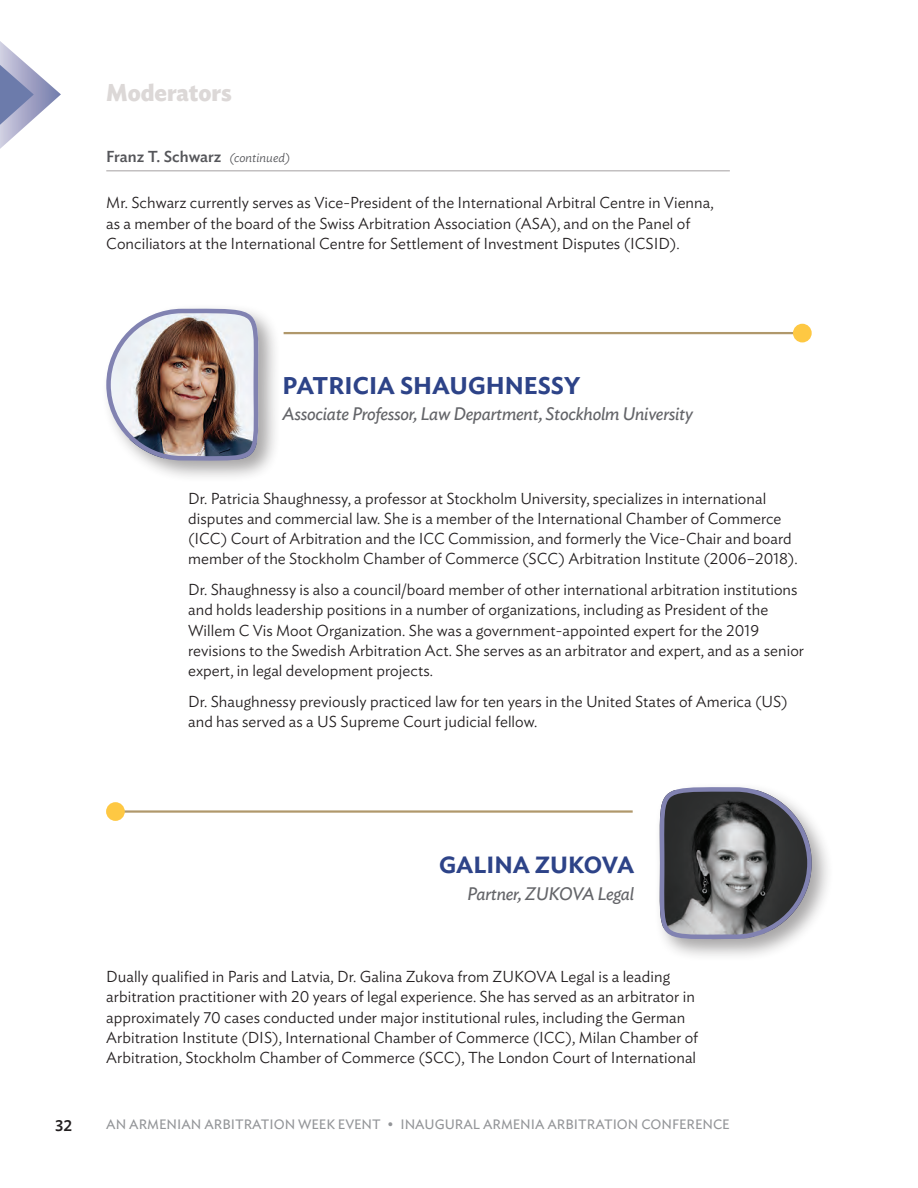
<style>
.page{position:relative;width:918px;height:1188px;background:#fff}
.page>*{position:absolute;margin:0;border:0;box-sizing:border-box;transform-origin:0 0}
.BIO_Name__ARM_Blue{font:600 24px "Ideal Sans";color:#2d4388}
.t1{font:700 24px "Ideal Sans";color:#dcd8d7;scale:.95 1}
.BIO_Name__ARM_Blue-2{font:600 23.25px "Ideal Sans";color:#2d4388}
.Speaker_s_Designat{font:italic 18px "Ideal Sans";letter-spacing:-.015em;color:#646569}
.Speaker_Body_-_2nd{font:300 15.75px/20.2px "Ideal Sans";letter-spacing:.005em;color:#231f20}
.Speakers__continue{font:500 15.75px "Ideal Sans";letter-spacing:.005em;color:#55565a}
.t2{font:500 15.75px "Ideal Sans";color:#231f20}
.t3{font:13.5px "Ideal Sans";color:#939598}
.s1{font-weight:300;font-style:italic;font-size:12.75px}
</style>
<div class="page">
<svg style="left:0;top:41px;width:61px;height:108px"></svg>
<div style="left:101px;top:303px;width:180px;height:180px;background:#231f20;opacity:.4"></div>
<img style="left:104px;top:303px;width:159px;height:160px">
<hr style="left:284px;top:332px;width:518px;height:2px;background:#b0986b">
<div style="left:793px;top:324px;width:19px;height:18px;background:#fec843;border-radius:50%"></div>
<div style="left:654px;top:781px;width:180px;height:181px;background:#231f20;opacity:.4"></div>
<svg style="left:655px;top:785px;width:159px;height:158px;background:#75767a"></svg>
<hr style="left:114px;top:810px;width:519px;height:3px;background:#b0986b">
<div style="left:106px;top:802px;width:19px;height:19px;background:#fec843;border-radius:50%"></div>
<hr style="left:106px;top:170px;width:624px;height:2px;background:#c3c0c1">
<h1 class="t1" style="left:106px;top:73px;width:134px">Moderators</h1>
<p class="Speakers__continue" style="left:106px;top:144px;width:186px">Franz T. Schwarz <span class="s1">(continued)</span></p>
<p class="Speaker_Body_-_2nd" style="left:106px;top:191px;width:609px">Mr. Schwarz currently serves as Vice-President of the International Arbitral Centre in Vienna, as a member of the board of the Swiss Arbitration Association (ASA), and on the Panel of<br>Conciliators at the International Centre for Settlement of Investment Disputes (ICSID).</p>
<p class="BIO_Name__ARM_Blue" style="left:283px;top:366px;width:299px">PATRICIA SHAUGHNESSY</p>
<p class="Speaker_s_Designat" style="left:283px;top:400px;width:412px">Associate Professor, Law Department, Stockholm University</p>
<p class="Speaker_Body_-_2nd" style="left:188px;top:487px;width:611px">Dr. Patricia Shaughnessy, a professor at Stockholm University, specializes in international disputes and commercial law. She is a member of the International Chamber of Commerce (ICC) Court of Arbitration and the ICC Commission, and formerly the Vice-Chair and board member of the Stockholm Chamber of Commerce (SCC) Arbitration Institute (2006–2018).</p>
<p class="Speaker_Body_-_2nd" style="left:188px;top:578px;width:617px">Dr. Shaughnessy is also a council/board member of other international arbitration institutions and holds leadership positions in a number of organizations, including as President of the Willem C Vis Moot Organization. She was a government-appointed expert for the 2019 revisions to the Swedish Arbitration Act. She serves as an arbitrator and expert, and as a senior expert, in legal development projects.</p>
<p class="Speaker_Body_-_2nd" style="left:188px;top:690px;width:601px">Dr. Shaughnessy previously practiced law for ten years in the United States of America (US) and has served as a US Supreme Court judicial fellow.</p>
<p class="t2" style="left:55px;top:1114px;width:19px">32</p>
<p class="BIO_Name__ARM_Blue-2" style="left:439px;top:847px;width:197px">GALINA ZUKOVA</p>
<p class="Speaker_s_Designat" style="left:467px;top:880px;width:169px">Partner, ZUKOVA Legal</p>
<p class="Speaker_Body_-_2nd" style="left:106px;top:965px;width:593px">Dually qualified in Paris and Latvia, Dr. Galina Zukova from ZUKOVA Legal is a leading arbitration practitioner with 20 years of legal experience. She has served as an arbitrator in approximately 70 cases conducted under major institutional rules, including the German Arbitration Institute (DIS), International Chamber of Commerce (ICC), Milan Chamber of Arbitration, Stockholm Chamber of Commerce (SCC), The London Court of International</p>
<p class="t3" style="left:106px;top:1115px;width:625px">AN ARMENIAN ARBITRATION WEEK EVENT • INAUGURAL ARMENIA ARBITRATION CONFERENCE</p>
</div>
